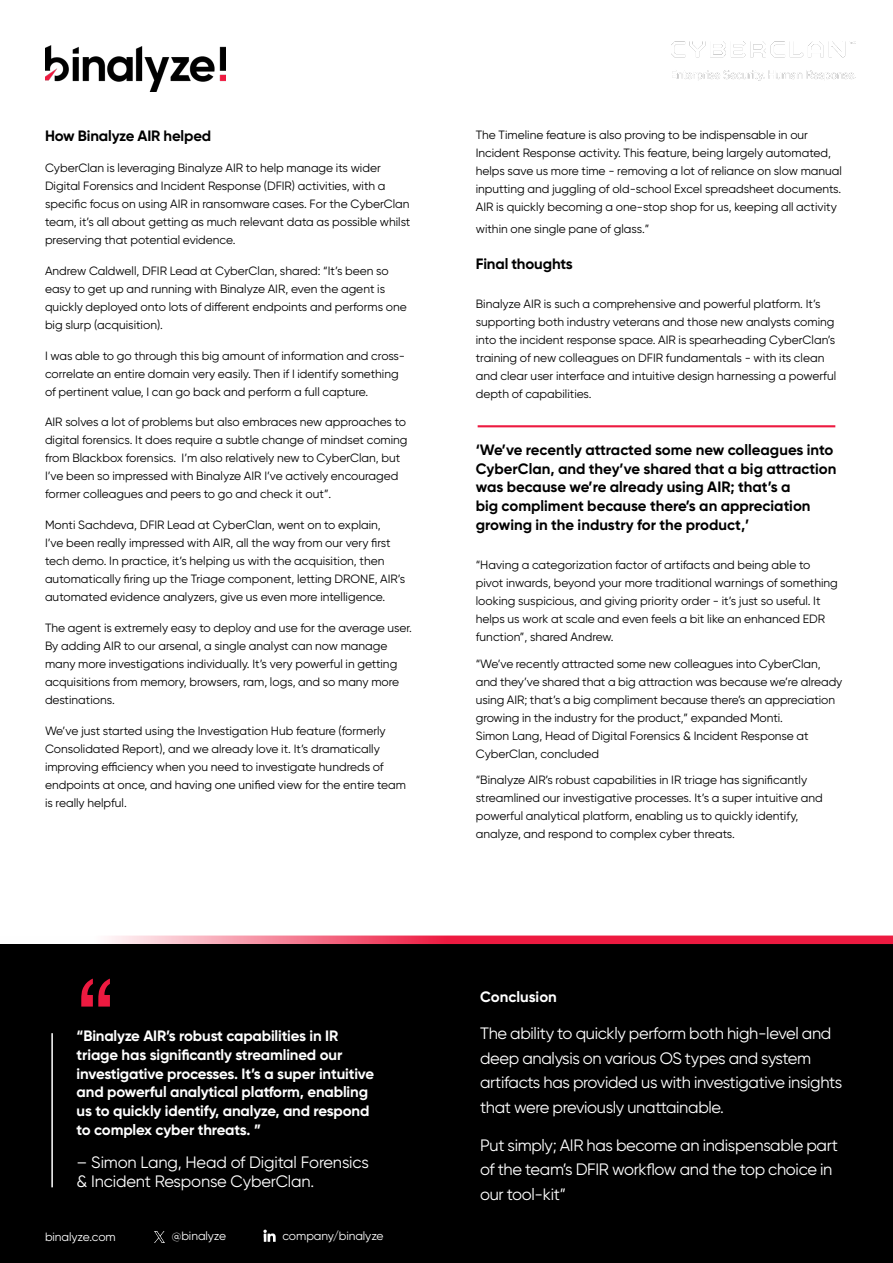
<style>
.page{position:relative;width:893px;height:1263px;background:#fff}
.page>*{position:absolute;margin:0;border:0;box-sizing:border-box;transform-origin:0 0}
.t1{font:90px "Geneva";color:#ed1a40}
.t2{font:16.5px/24.8px "Gilroy";letter-spacing:-.02em;color:#fff}
.t3{font:700 15px/18.8px "Gilroy";color:#000}
.t4{font:700 15px/18.8px "Gilroy";letter-spacing:-.01em;color:#fff}
.t5{font:12px/18px "Gilroy";color:#000}
.t6{font:12px "Gilroy";letter-spacing:-.01em;color:#fff}
</style>
<div class="page">
<div style="left:0;top:944px;width:893px;height:319px;background:#000"></div>
<hr style="left:51px;top:1033px;width:2px;height:154px;background:#fff">
<svg style="left:108px;top:935px;width:785px;height:9px;background:#f15470"></svg>
<svg style="left:263px;top:1229px;width:13px;height:13px"></svg>
<svg style="left:154px;top:1232px;width:11px;height:10px"></svg>
<hr style="left:478px;top:425px;width:357px;height:2px;background:#ed1a40">
<img style="left:45px;top:45px;width:180px;height:46px">
<img style="left:671px;top:42px;width:184px;height:39px">
<p class="t3" style="left:45px;top:127px;width:168px">How Binalyze AIR helped</p>
<p class="t5" style="left:45px;top:159px;width:367px">CyberClan is leveraging Binalyze AIR to help manage its wider Digital Forensics and Incident Response (DFIR) activities, with a specific focus on using AIR in ransomware cases. For the CyberClan team, it’s all about getting as much relevant data as possible whilst preserving that potential evidence.</p>
<p class="t5" style="left:45px;top:261px;width:363px">Andrew Caldwell, DFIR Lead at CyberClan, shared: “It’s been so easy to get up and running with Binalyze AIR, even the agent is quickly deployed onto lots of different endpoints and performs one big slurp (acquisition).</p>
<p class="t5" style="left:45px;top:346px;width:362px">I was able to go through this big amount of information and cross&shy;correlate an entire domain very easily. Then if I identify something of pertinent value, I can go back and perform a full capture.</p>
<p class="t5" style="left:45px;top:413px;width:364px">AIR solves a lot of problems but also embraces new approaches to digital forensics. It does require a subtle change of mindset coming from Blackbox forensics. I’m also relatively new to CyberClan, but I’ve been so impressed with Binalyze AIR I’ve actively encouraged former colleagues and peers to go and check it out”.</p>
<p class="t5" style="left:45px;top:516px;width:362px">Monti Sachdeva, DFIR Lead at CyberClan, went on to explain,<br>I’ve been really impressed with AIR, all the way from our very first tech demo. In practice, it’s helping us with the acquisition, then automatically firing up the Triage component, letting DRONE, AIR’s automated evidence analyzers, give us even more intelligence.</p>
<p class="t5" style="left:45px;top:619px;width:368px">The agent is extremely easy to deploy and use for the average user.<br>By adding AIR to our arsenal, a single analyst can now manage many more investigations individually. It’s very powerful in getting acquisitions from memory, browsers, ram, logs, and so many more destinations.</p>
<p class="t5" style="left:45px;top:721px;width:363px">We’ve just started using the Investigation Hub feature (formerly Consolidated Report), and we already love it. It’s dramatically improving efficiency when you need to investigate hundreds of endpoints at once, and having one unified view for the entire team is really helpful.</p>
<h1 class="t1" style="left:73px;top:966px;width:46px">“</h1>
<p class="t4" style="left:77px;top:1026px;width:299px">“Binalyze AIR’s robust capabilities in IR triage has significantly streamlined our investigative processes. It’s a super intuitive and powerful analytical platform, enabling us to quickly identify, analyze, and respond to complex cyber threats. ”</p>
<h2 class="t2" style="left:77px;top:1152px;width:294px;line-height:19.8px">– Simon Lang, Head of Digital Forensics &amp; Incident Response CyberClan.</h2>
<p class="t6" style="left:45px;top:1229px;width:72px">binalyze.com</p>
<p class="t6" style="left:172px;top:1229px;width:56px">@binalyze</p>
<p class="t6" style="left:282px;top:1229px;width:103px">company/binalyze</p>
<p class="t5" style="left:476px;top:126px;width:368px">The Timeline feature is also proving to be indispensable in our Incident Response activity. This feature, being largely automated, helps save us more time - removing a lot of reliance on slow manual inputting and juggling of old-school Excel spreadsheet documents.<br>AIR is quickly becoming a one-stop shop for us, keeping all activity</p>
<p class="t5" style="left:476px;top:220px;width:175px">within one single pane of glass.”</p>
<p class="t3" style="left:476px;top:254px;width:99px">Final thoughts</p>
<p class="t5" style="left:476px;top:295px;width:362px">Binalyze AIR is such a comprehensive and powerful platform. It’s supporting both industry veterans and those new analysts coming into the incident response space. AIR is spearheading CyberClan’s training of new colleagues on DFIR fundamentals - with its clean and clear user interface and intuitive design harnessing a powerful depth of capabilities.</p>
<p class="t3" style="left:476px;top:440px;width:362px">‘We’ve recently attracted some new colleagues into CyberClan, and they’ve shared that a big attraction was because we’re already using AIR; that’s a<br>big compliment because there’s an appreciation growing in the industry for the product,’</p>
<p class="t5" style="left:476px;top:556px;width:364px">“Having a categorization factor of artifacts and being able to pivot inwards, beyond your more traditional warnings of something looking suspicious, and giving priority order - it’s just so useful. It helps us work at scale and even feels a bit like an enhanced EDR function”, shared Andrew.</p>
<p class="t5" style="left:476px;top:654px;width:368px">“We’ve recently attracted some new colleagues into CyberClan, and they’ve shared that a big attraction was because we’re already using AIR; that’s a big compliment because there’s an appreciation growing in the industry for the product,” expanded Monti.<br>Simon Lang, Head of Digital Forensics &amp; Incident Response at CyberClan, concluded</p>
<p class="t5" style="left:476px;top:771px;width:348px">“Binalyze AIR’s robust capabilities in IR triage has significantly streamlined our investigative processes. It’s a super intuitive and powerful analytical platform, enabling us to quickly identify, analyze, and respond to complex cyber threats.</p>
<p class="t4" style="left:480px;top:988px;width:78px">Conclusion</p>
<h2 class="t2" style="left:480px;top:1020px;width:364px">The ability to quickly perform both high-level and deep analysis on various OS types and system artifacts has provided us with investigative insights that were previously unattainable.</h2>
<h2 class="t2" style="left:480px;top:1132px;width:359px">Put simply; AIR has become an indispensable part of the team’s DFIR workflow and the top choice in our tool-kit”</h2>
</div>
